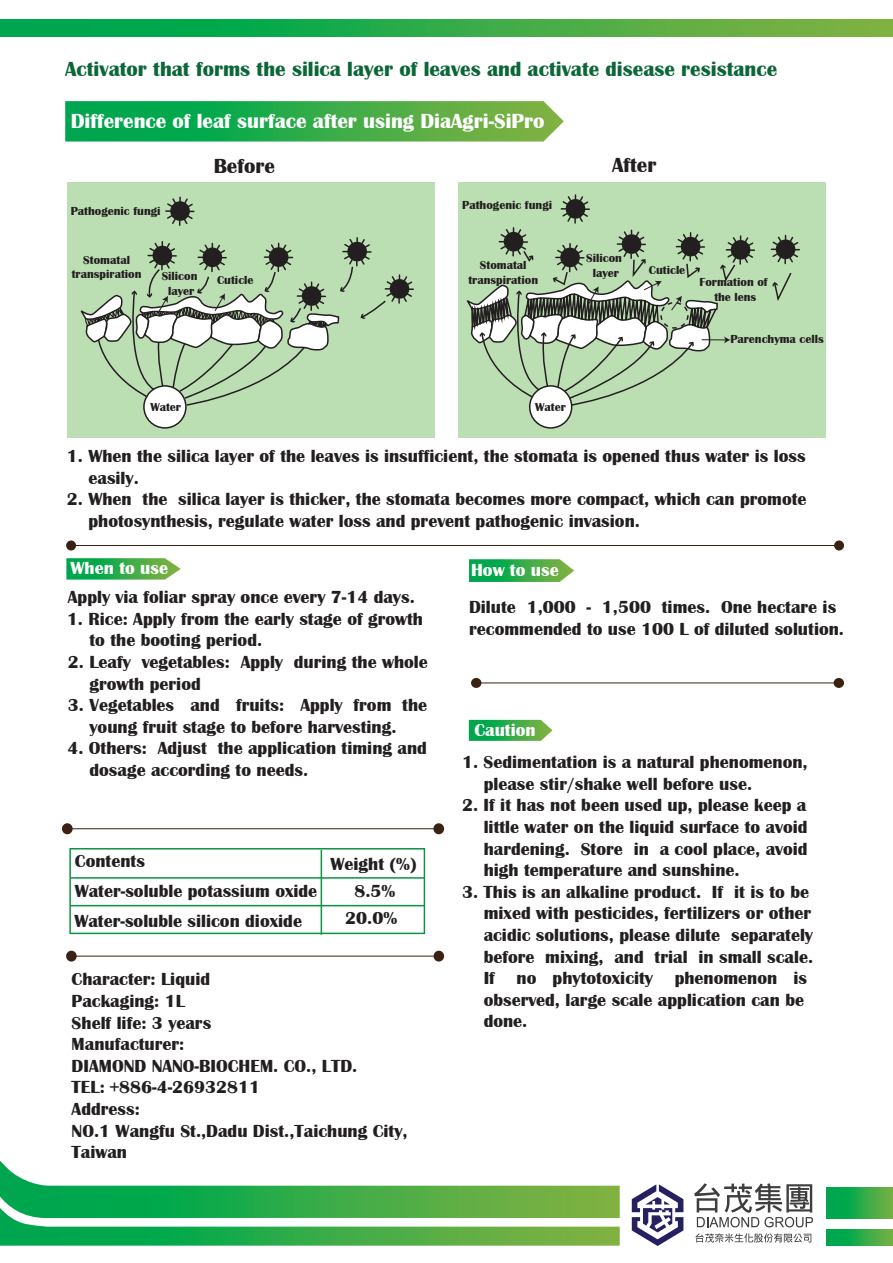
<style>
.page{position:relative;width:893px;height:1263px;background:#fff}
.page>*{position:absolute;margin:0;border:0;box-sizing:border-box;transform-origin:0 0}
.t1{font:700 21px "Britannic";color:#0c6638}
.t2{font:700 21px "Britannic";color:#fff}
.t3{font:700 21px "Britannic";color:#231f20}
.t4{font:700 18px/21.6px "Britannic";color:#231f20}
.t5{font:700 18px "Britannic";color:#fff}
.t6{font:700 12px/14.4px "Britannic";color:#231f20;text-align:center}
</style>
<div class="page">
<div style="left:67px;top:182px;width:367px;height:255px;background:#bcdeb3"></div>
<div style="left:144px;top:386px;width:42px;height:42px;background:#fff;border-radius:50%"></div>
<div style="left:143px;top:385px;width:44px;height:44px;border:2px solid #231f20;border-radius:50%"></div>
<div style="left:458px;top:182px;width:367px;height:256px;background:#bcdeb3"></div>
<svg style="left:166px;top:197px;width:28px;height:28px"></svg>
<svg style="left:771px;top:235px;width:29px;height:29px"></svg>
<svg style="left:772px;top:272px;width:20px;height:29px"></svg>
<svg style="left:80px;top:237px;width:334px;height:169px"></svg>
<svg style="left:467px;top:195px;width:288px;height:234px"></svg>
<svg style="left:632px;top:1184px;width:51px;height:62px"></svg>
<svg style="left:694px;top:1183px;width:119px;height:44px"></svg>
<svg style="left:826px;top:1187px;width:67px;height:31px;background:#2aaa49"></svg>
<svg style="left:826px;top:1229px;width:67px;height:16px"></svg>
<svg style="left:695px;top:1233px;width:116px;height:9px"></svg>
<svg style="left:0;top:1161px;width:620px;height:84px"></svg>
<svg style="left:0;top:20px;width:893px;height:16px;background:#34ab48"></svg>
<svg style="left:66px;top:558px;width:115px;height:22px;background:#43b35b"></svg>
<svg style="left:469px;top:559px;width:105px;height:23px;background:#3fb157"></svg>
<svg style="left:469px;top:720px;width:83px;height:21px;background:#3db055"></svg>
<hr style="left:67px;top:828px;width:372px;height:1px;background:#3a2111">
<div style="left:62px;top:823px;width:11px;height:11px;background:#3a2111;border-radius:50%"></div>
<div style="left:433px;top:823px;width:11px;height:11px;background:#3a2111;border-radius:50%"></div>
<hr style="left:71px;top:545px;width:768px;height:1px;background:#3a2111">
<div style="left:66px;top:540px;width:10px;height:10px;background:#3a2111;border-radius:50%"></div>
<div style="left:834px;top:540px;width:10px;height:10px;background:#3a2111;border-radius:50%"></div>
<hr style="left:71px;top:956px;width:368px;height:1px;background:#3a2111">
<div style="left:66px;top:951px;width:11px;height:10px;background:#3a2111;border-radius:50%"></div>
<div style="left:434px;top:951px;width:10px;height:10px;background:#3a2111;border-radius:50%"></div>
<hr style="left:476px;top:682px;width:363px;height:1px;background:#3a2111">
<div style="left:471px;top:678px;width:10px;height:10px;background:#3a2111;border-radius:50%"></div>
<div style="left:834px;top:678px;width:10px;height:10px;background:#3a2111;border-radius:50%"></div>
<div style="left:69px;top:848px;width:356px;height:86px;border:2px solid #0d9344"></div>
<hr style="left:321px;top:850px;width:1px;height:85px;background:#0d9344">
<hr style="left:70px;top:877px;width:354px;height:2px;background:#0d9344">
<hr style="left:70px;top:905px;width:354px;height:1px;background:#0d9344">
<svg style="left:65px;top:101px;width:499px;height:41px;background:#3aae4f"></svg>
<p class="t1" style="left:65px;top:57px;width:713px">Activator that forms the silica layer of leaves and activate disease resistance</p>
<p class="t2" style="left:71px;top:110px;width:475px">Difference of leaf surface after using DiaAgri-SiPro</p>
<p class="t3" style="left:214px;top:154px;width:63px">Before</p>
<p class="t3" style="left:612px;top:153px;width:46px">After</p>
<p class="t6" style="left:71px;top:204px;width:91px">Pathogenic fungi</p>
<p class="t6" style="left:462px;top:198px;width:91px">Pathogenic fungi</p>
<p class="t6" style="left:72px;top:253px;width:71px">Stomatal transpiration</p>
<p class="t6" style="left:468px;top:258px;width:71px">Stomatal transpiration</p>
<p class="t6" style="left:162px;top:269px;width:37px">Silicon layer</p>
<p class="t6" style="left:217px;top:273px;width:38px">Cuticle</p>
<p class="t6" style="left:586px;top:251px;width:37px">Silicon layer</p>
<p class="t6" style="left:150px;top:400px;width:32px">Water</p>
<p class="t6" style="left:535px;top:400px;width:32px">Water</p>
<p class="t6" style="left:649px;top:263px;width:38px">Cuticle</p>
<p class="t6" style="left:699px;top:275px;width:70px">Formation of the lens</p>
<p class="t6" style="left:730px;top:332px;width:95px">Parenchyma cells</p>
<p class="t4" style="left:88px;top:445px;width:719px;text-indent:-22px">1. When the silica layer of the leaves is insufficient, the stomata is opened thus water is loss easily.</p>
<p class="t4" style="left:88px;top:489px;width:720px;text-indent:-22px">2. When the silica layer is thicker, the stomata becomes more compact, which can promote photosynthesis, regulate water loss and prevent pathogenic invasion.</p>
<p class="t5" style="left:71px;top:558px;width:99px">When to use</p>
<p class="t5" style="left:471px;top:560px;width:89px">How to use</p>
<p class="t4" style="left:469px;top:597px;width:376px">Dilute 1,000 - 1,500 times. One hectare is recommended to use 100 L of diluted solution.</p>
<p class="t4" style="left:68px;top:587px;width:348px">Apply via foliar spray once every 7-14 days.</p>
<p class="t4" style="left:89px;top:608px;width:335px;text-indent:-22px">1. Rice: Apply from the early stage of growth to the booting period.</p>
<p class="t4" style="left:89px;top:651px;width:340px;text-indent:-22px">2. Leafy vegetables: Apply during the whole growth period</p>
<p class="t4" style="left:68px;top:695px;width:361px;text-align:center">3. Vegetables and fruits: Apply from the young fruit stage to before harvesting.</p>
<p class="t4" style="left:89px;top:738px;width:339px;text-indent:-22px">4. Others: Adjust the application timing and dosage according to needs.</p>
<p class="t5" style="left:474px;top:719px;width:63px">Caution</p>
<p class="t4" style="left:484px;top:751px;width:326px;text-indent:-22px">1. Sedimentation is a natural phenomenon, please stir/shake well before use.</p>
<p class="t4" style="left:484px;top:795px;width:325px;text-align:justify;text-indent:-22px">2. If it has not been used up, please keep a little water on the liquid surface to avoid hardening. Store in a cool place, avoid high temperature and sunshine.</p>
<p class="t4" style="left:484px;top:881px;width:331px;text-indent:-22px">3. This is an alkaline product. If it is to be mixed with pesticides, fertilizers or other acidic solutions, please dilute separately before mixing, and trial in small scale.<br>If no phytotoxicity phenomenon is observed, large scale application can be done.</p>
<p class="t4" style="left:74px;top:847px;width:244px;line-height:29.5px">Contents<br>Water-soluble potassium oxide<br>Water-soluble silicon dioxide</p>
<p class="t4" style="left:330px;top:851px;width:88px;line-height:27px;text-align:center">Weight (%)<br>8.5%<br>20.0%</p>
<p class="t4" style="left:72px;top:969px;width:338px">Character: Liquid<br>Packaging: 1L<br>Shelf life: 3 years<br>Manufacturer:<br>DIAMOND NANO-BIOCHEM. CO., LTD.<br>TEL: +886-4-26932811<br>Address:<br>NO.1 Wangfu St.,Dadu Dist.,Taichung City,<br>Taiwan</p>
</div>
